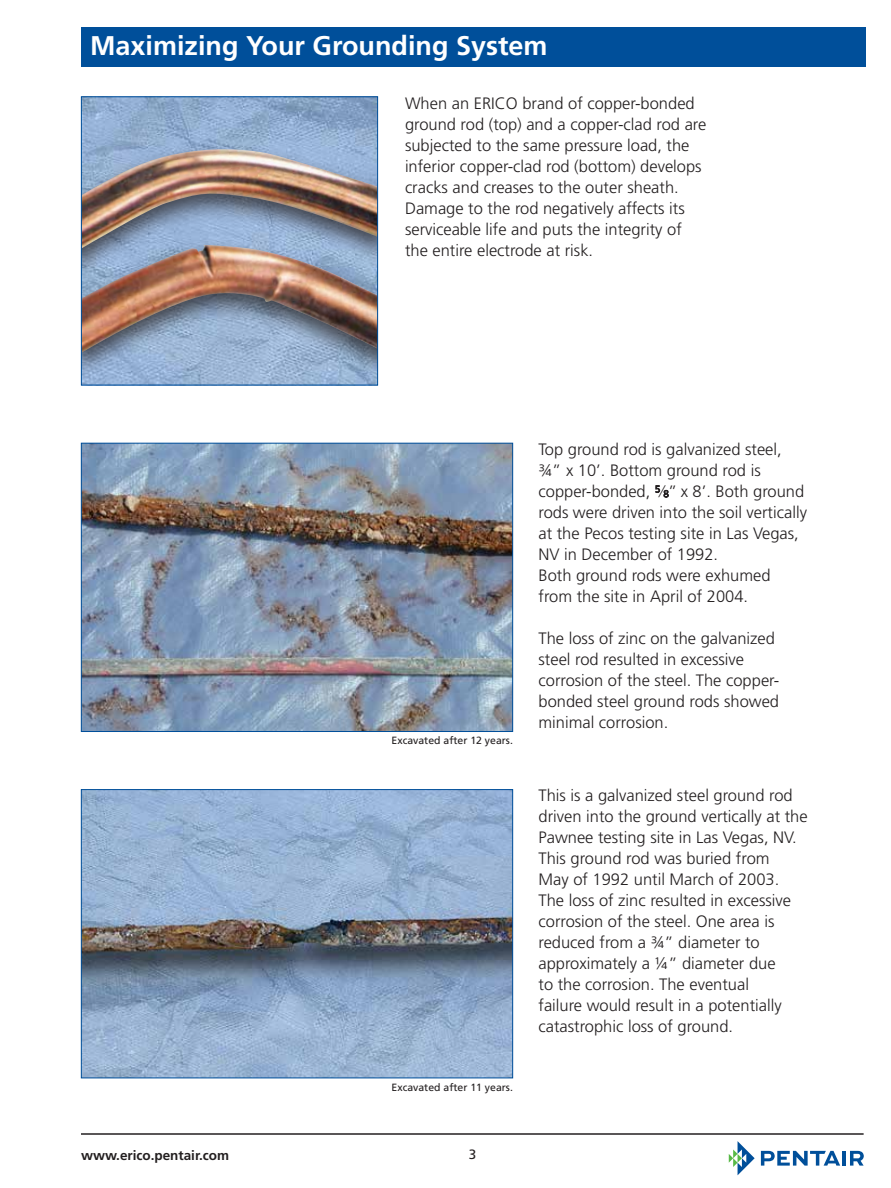
<style>
.page{position:relative;width:891px;height:1188px;background:#fff}
.page>*{position:absolute;margin:0;border:0;box-sizing:border-box;transform-origin:0 0}
.t1{font:700 27px "Frutiger LT Std";color:#fff}
.t2{font:300 16.5px/21px "Frutiger LT Std";color:#231f20}
.t3{font:700 13.5px "Frutiger LT Std";color:#231f20}
.t4{font:13.5px "Frutiger LT Std";color:#231f20}
.t5{font:10.5px "Frutiger LT Std";color:#231f20}
.s1{font-style:italic}
.s2{font-size:9.75px}
</style>
<div class="page">
<hr style="left:81px;top:1133px;width:783px;height:2px;background:#231f20">
<div style="left:81px;top:28px;width:785px;height:39px;background:#004f9a"></div>
<svg style="left:761px;top:1151px;width:79px;height:15px"></svg>
<hr style="left:843px;top:1151px;width:3px;height:15px;background:#004f9a">
<svg style="left:850px;top:1151px;width:14px;height:15px"></svg>
<svg style="left:729px;top:1141px;width:26px;height:34px"></svg>
<img style="left:83px;top:98px;width:293px;height:44px">
<div style="left:81px;top:142px;width:297px;height:243px;background:#231f20;opacity:.75"></div>
<img style="left:83px;top:149px;width:293px;height:204px">
<div style="left:81px;top:96px;width:297px;height:289px;border:1px solid #004f9a"></div>
<img style="left:83px;top:445px;width:428px;height:285px">
<div style="left:81px;top:443px;width:432px;height:289px;border:1px solid #004f9a"></div>
<img style="left:83px;top:791px;width:428px;height:285px">
<div style="left:81px;top:789px;width:432px;height:289px;border:1px solid #004f9a"></div>
<svg style="left:656px;top:486px;width:13px;height:12px"></svg>
<h1 class="t1" style="left:90px;top:30px;width:459px">Maximizing Your Grounding System</h1>
<p class="t2" style="left:405px;top:93px;width:303px">When an ERICO brand of copper-bonded ground rod (top) and a copper-clad rod are subjected to the same pressure load, the inferior copper-clad rod (bottom) develops cracks and creases to the outer sheath.<br>Damage to the rod negatively affects its serviceable life and puts the integrity of the entire electrode at risk.</p>
<p class="t5" style="left:392px;top:734px;width:123px">Excavated after 12 years.</p>
<p class="t5" style="left:392px;top:1081px;width:123px">Excavated after 11 years.</p>
<p class="t3" style="left:81px;top:1148px;width:150px">www.erico.pentair.com</p>
<p class="t4" style="left:469px;top:1147px;width:9px">3</p>
<p class="t2" style="left:538px;top:439px;width:270px">Top ground rod is galvanized steel, ¾” x 10’. Bottom ground rod is copper-bonded, <sup>5</sup><span class="s1">/</span><span class="s2">8</span>” x 8’. Both ground rods were driven into the soil vertically at the Pecos testing site in Las Vegas,<br>NV in December of 1992.<br>Both ground rods were exhumed from the site in April of 2004.</p>
<p class="t2" style="left:539px;top:628px;width:242px">The loss of zinc on the galvanized steel rod resulted in excessive corrosion of the steel. The copper&shy;bonded steel ground rods showed minimal corrosion.</p>
<p class="t2" style="left:539px;top:785px;width:271px">This is a galvanized steel ground rod driven into the ground vertically at the Pawnee testing site in Las Vegas, NV.<br>This ground rod was buried from<br>May of 1992 until March of 2003.<br>The loss of zinc resulted in excessive corrosion of the steel. One area is reduced from a ¾” diameter to approximately a ¼” diameter due<br>to the corrosion. The eventual<br>failure would result in a potentially catastrophic loss of ground.</p>
</div>
